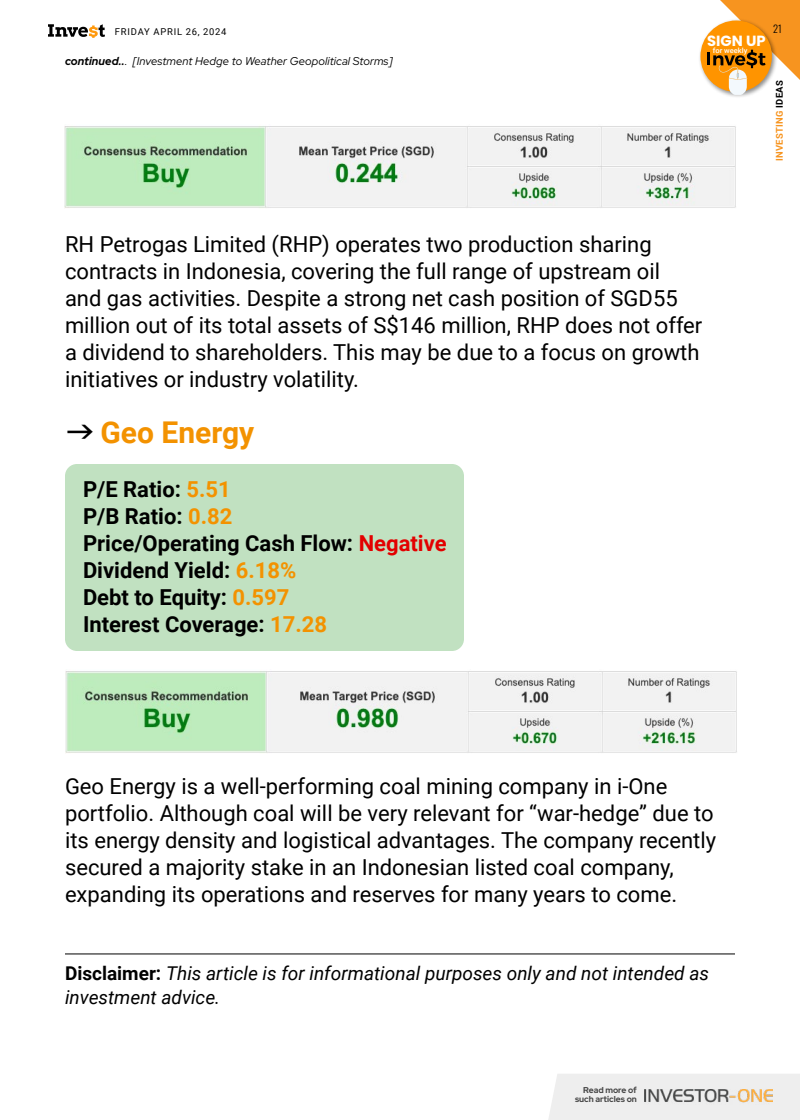
<style>
.page{position:relative;width:800px;height:1120px;background:#fff}
.page>*{position:absolute;margin:0;border:0;box-sizing:border-box;transform-origin:0 0}
.t1{font:700 30px "Roboto";color:#f39200}
.t2{font:22px/27px "Roboto";color:#000}
.t3{font:700 22px/27px "Roboto";color:#000}
.t4{font:italic 19px/24px "Roboto";color:#000}
.t5{font:700 14.7px "Poppins";color:#fff}
.t6{font:italic 11.3px "Red Hat Display";letter-spacing:.01em;color:#000}
.t7{font:300 10.3px "Oswald";color:#000}
.t8{font:9.4px "Roboto";letter-spacing:.085em;color:#000}
.t9{font:700 9.4px "Roboto";letter-spacing:.035em;color:#f7941f}
.t10{font:700 8.5px/8.5px "Red Hat Display";color:#444;text-align:right}
.t11{font:500 7.2px "Roboto";color:#fff;scale:1.05 1}
.s1{font-weight:700}
.s2{font-family:"BIZUD Gothic";color:#000}
.s3{color:#f39200}
.s4{color:#e30000}
.s5{font-weight:700;font-style:normal}
.s6{color:#000}
</style>
<div class="page">
<svg style="left:48px;top:24px;width:57px;height:14px"></svg>
<div style="left:65px;top:464px;width:399px;height:187px;background:#c1e1c1;border-radius:12px"></div>
<hr style="left:65px;top:954px;width:670px;height:1px;background:#000">
<div style="left:548px;top:1074px;width:252px;height:46px;background:#eee"></div>
<img style="left:644px;top:1090px;width:128px;height:15px">
<div style="left:698px;top:18px;width:80px;height:81px;background:#000;opacity:.45"></div>
<div style="left:700px;top:21px;width:72px;height:71px;background:#ff9400;border-radius:50%"></div>
<svg style="left:707px;top:0;width:93px;height:95px"></svg>
<img style="left:64px;top:126px;width:672px;height:82px">
<img style="left:65px;top:671px;width:672px;height:82px">
<p class="t8" style="left:115px;top:25px;width:113px">FRIDAY APRIL 26, 2024</p>
<p class="t7" style="left:773px;top:19px;width:10px">21</p>
<p class="t5" style="left:707px;top:32px;width:60px">SIGN UP</p>
<p class="t11" style="left:713px;top:45px;width:34px">for weekly</p>
<p class="t6" style="left:65px;top:54px;width:329px"><span class="s1">continued..</span>. [Investment Hedge to Weather Geopolitical Storms]</p>
<p class="t2" style="left:65px;top:230px;width:639px">RH Petrogas Limited (RHP) operates two production sharing contracts in Indonesia, covering the full range of upstream oil<br>and gas activities. Despite a strong net cash position of SGD55 million out of its total assets of S$146 million, RHP does not offer a dividend to shareholders. This may be due to a focus on growth initiatives or industry volatility.</p>
<h1 class="t1" style="left:65px;top:411px;width:191px"><span class="s2">→</span> Geo Energy</h1>
<p class="t3" style="left:83px;top:475px;width:365px">P/E Ratio: <span class="s3">5.51<br></span>P/B Ratio: <span class="s3">0.82<br></span>Price/Operating Cash Flow: <span class="s4">Negative<br></span>Dividend Yield: <span class="s3">6.18%<br></span>Debt to Equity: <span class="s3">0.597<br></span>Interest Coverage: <span class="s3">17.28</span></p>
<p class="t2" style="left:65px;top:772px;width:653px">Geo Energy is a well-performing coal mining company in i-One portfolio. Although coal will be very relevant for “war-hedge” due to its energy density and logistical advantages. The company recently secured a majority stake in an Indonesian listed coal company, expanding its operations and reserves for many years to come.</p>
<p class="t4" style="left:65px;top:961px;width:646px"><span class="s5">Disclaimer:</span> This article is for informational purposes only and not intended as investment advice.</p>
<p class="t10" style="left:575px;top:1086px;width:63px">Read more of such articles on</p>
<p class="t9" style="left:773px;top:161px;width:83px;rotate:-90deg">INVESTING <span class="s6">IDEAS</span></p>
</div>
